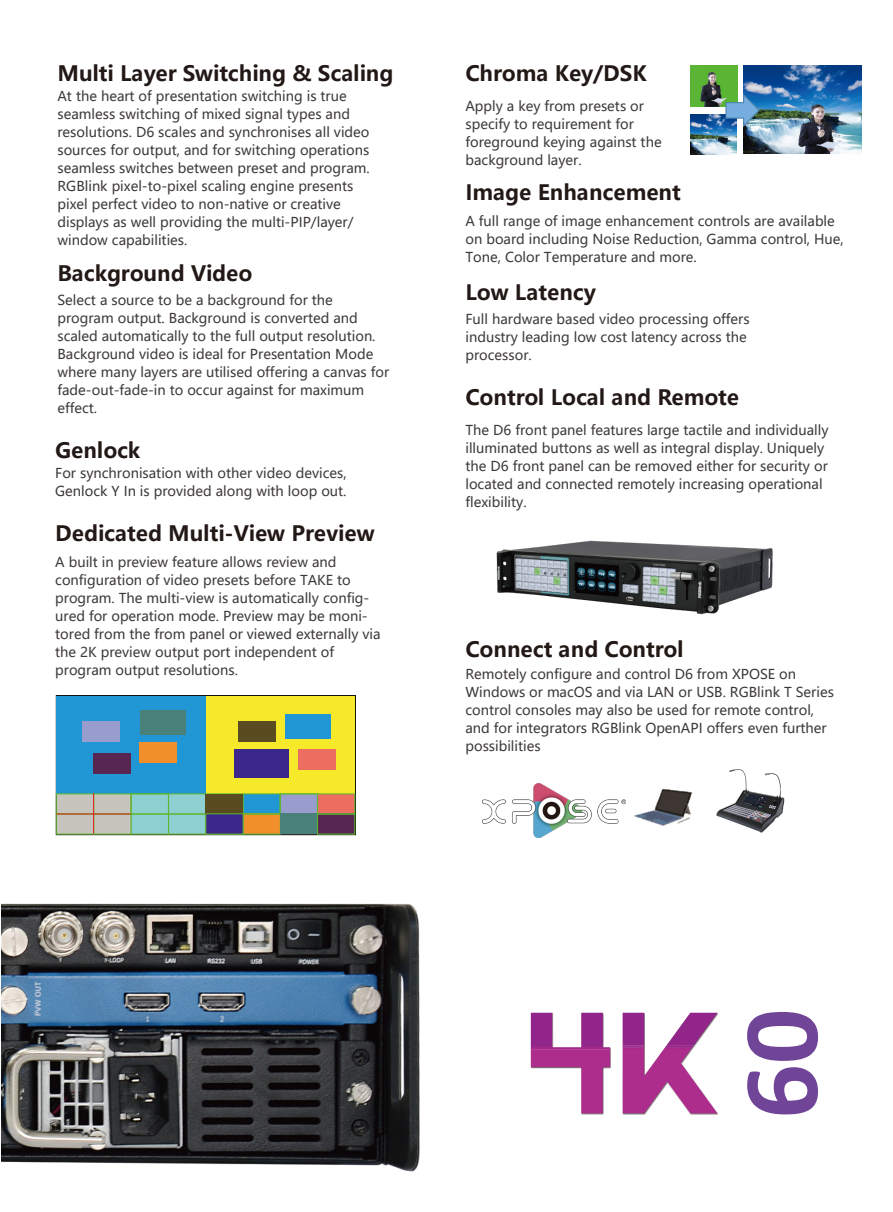
<style>
.page{position:relative;width:893px;height:1212px;background:#fff}
.page>*{position:absolute;margin:0;border:0;box-sizing:border-box;transform-origin:0 0}
.t1{font:700 108.45px "Calibri";color:#704598}
.t2{font:700 21px "Microsoft Ya Hei";color:#221815}
.t3{font:13.5px/18px "Microsoft Ya Hei";color:#3e3a39}
</style>
<div class="page">
<svg style="left:531px;top:1013px;width:80px;height:101px"></svg>
<svg style="left:622px;top:1013px;width:97px;height:102px"></svg>
<div style="left:131px;top:794px;width:37px;height:20px;background:#8ecfd1"></div>
<div style="left:280px;top:794px;width:37px;height:20px;background:#989dce"></div>
<div style="left:168px;top:794px;width:38px;height:20px;background:#8ecfd1"></div>
<div style="left:168px;top:814px;width:38px;height:20px;background:#8ecfd1"></div>
<div style="left:243px;top:794px;width:37px;height:20px;background:#2096d5"></div>
<div style="left:243px;top:814px;width:37px;height:20px;background:#f18f2a"></div>
<div style="left:57px;top:794px;width:74px;height:40px;background:#c6c4bd"></div>
<div style="left:56px;top:696px;width:150px;height:97px;background:#2096d5"></div>
<div style="left:206px;top:696px;width:149px;height:97px;background:#f5e929"></div>
<div style="left:82px;top:721px;width:38px;height:21px;background:#989dce"></div>
<div style="left:94px;top:753px;width:37px;height:20px;background:#572651"></div>
<div style="left:140px;top:710px;width:45px;height:25px;background:#49817a"></div>
<div style="left:140px;top:742px;width:37px;height:21px;background:#f18f2a"></div>
<div style="left:239px;top:721px;width:37px;height:21px;background:#5a4c21"></div>
<div style="left:298px;top:749px;width:38px;height:21px;background:#ec6e61"></div>
<div style="left:285px;top:714px;width:46px;height:25px;background:#2096d5"></div>
<div style="left:234px;top:749px;width:55px;height:29px;background:#3b268a"></div>
<div style="left:317px;top:794px;width:38px;height:20px;background:#ec6e61"></div>
<div style="left:317px;top:814px;width:38px;height:20px;background:#572651"></div>
<div style="left:131px;top:814px;width:37px;height:20px;background:#8ecfd1"></div>
<div style="left:168px;top:813px;width:38px;height:21px;border:1px solid #61b62f"></div>
<div style="left:131px;top:793px;width:38px;height:21px;border:1px solid #61b62f"></div>
<div style="left:131px;top:813px;width:38px;height:21px;border:1px solid #61b62f"></div>
<div style="left:205px;top:793px;width:38px;height:21px;border:1px solid #61b62f"></div>
<div style="left:243px;top:793px;width:38px;height:21px;border:1px solid #61b62f"></div>
<div style="left:243px;top:813px;width:38px;height:21px;border:1px solid #61b62f"></div>
<div style="left:280px;top:793px;width:38px;height:21px;border:1px solid #61b62f"></div>
<div style="left:280px;top:814px;width:38px;height:20px;background:#49817a"></div>
<div style="left:206px;top:794px;width:37px;height:20px;background:#5a4c21"></div>
<div style="left:205px;top:813px;width:39px;height:21px;background:#3b268a;border:1px solid #61b62f"></div>
<div style="left:317px;top:793px;width:38px;height:21px;border:1px solid #61b62f"></div>
<div style="left:317px;top:813px;width:38px;height:21px;border:1px solid #61b62f"></div>
<hr style="left:56px;top:813px;width:75px;height:1px;background:#e72125">
<hr style="left:93px;top:793px;width:1px;height:40px;background:#e72125">
<img style="left:690px;top:66px;width:47px;height:40px">
<img style="left:690px;top:114px;width:47px;height:41px">
<img style="left:744px;top:66px;width:117px;height:88px">
<svg style="left:725px;top:92px;width:36px;height:36px"></svg>
<img style="left:483px;top:784px;width:142px;height:54px">
<img style="left:716px;top:769px;width:69px;height:64px">
<img style="left:496px;top:540px;width:277px;height:75px">
<img style="left:635px;top:789px;width:57px;height:37px">
<img style="left:1px;top:903px;width:419px;height:269px">
<h2 class="t2" style="left:57px;top:59px;width:337px">Multi Layer Switching &amp; Scaling</h2>
<h2 class="t2" style="left:465px;top:59px;width:183px">Chroma Key/DSK</h2>
<p class="t3" style="left:57px;top:87px;width:314px">At the heart of presentation switching is true seamless switching of mixed signal types and resolutions. D6 scales and synchronises all video sources for output, and for switching operations seamless switches between preset and program.<br>RGBlink pixel-to-pixel scaling engine presents pixel perfect video to non-native or creative displays as well providing the multi-PIP/layer/ window capabilities.</p>
<p class="t3" style="left:465px;top:96px;width:198px">Apply a key from presets or specify to requirement for foreground keying against the background layer.</p>
<h2 class="t2" style="left:465px;top:177px;width:217px">Image Enhancement</h2>
<p class="t3" style="left:465px;top:211px;width:380px">A full range of image enhancement controls are available on board including Noise Reduction, Gamma control, Hue,<br>Tone, Color Temperature and more.</p>
<h2 class="t2" style="left:57px;top:259px;width:196px">Background Video</h2>
<h2 class="t2" style="left:465px;top:278px;width:132px">Low Latency</h2>
<p class="t3" style="left:57px;top:291px;width:333px">Select a source to be a background for the program output. Background is converted and scaled automatically to the full output resolution.<br>Background video is ideal for Presentation Mode where many layers are utilised offering a canvas for fade-out-fade-in to occur against for maximum effect.</p>
<p class="t3" style="left:465px;top:309px;width:286px">Full hardware based video processing offers industry leading low cost latency across the processor.</p>
<h2 class="t2" style="left:465px;top:383px;width:275px">Control Local and Remote</h2>
<h2 class="t2" style="left:55px;top:436px;width:87px">Genlock</h2>
<p class="t3" style="left:55px;top:464px;width:293px">For synchronisation with other video devices,<br>Genlock Y In is provided along with loop out.</p>
<h2 class="t2" style="left:55px;top:519px;width:321px">Dedicated Multi-View Preview</h2>
<p class="t3" style="left:55px;top:553px;width:327px">A built in preview feature allows review and configuration of video presets before TAKE to program. The multi-view is automatically config&shy;ured for operation mode. Preview may be moni&shy;tored from the from panel or viewed externally via the 2K preview output port independent of program output resolutions.</p>
<p class="t3" style="left:465px;top:421px;width:365px">The D6 front panel features large tactile and individually illuminated buttons as well as integral display. Uniquely the D6 front panel can be removed either for security or located and connected remotely increasing operational flexibility.</p>
<h2 class="t2" style="left:465px;top:634px;width:220px">Connect and Control</h2>
<p class="t3" style="left:465px;top:664px;width:370px">Remotely configure and control D6 from XPOSE on Windows or macOS and via LAN or USB. RGBlink T Series control consoles may also be used for remote control, and for integrators RGBlink OpenAPI offers even further possibilities</p>
<h1 class="t1" style="left:714px;top:1119px;width:111px;rotate:-90deg">60</h1>
</div>
